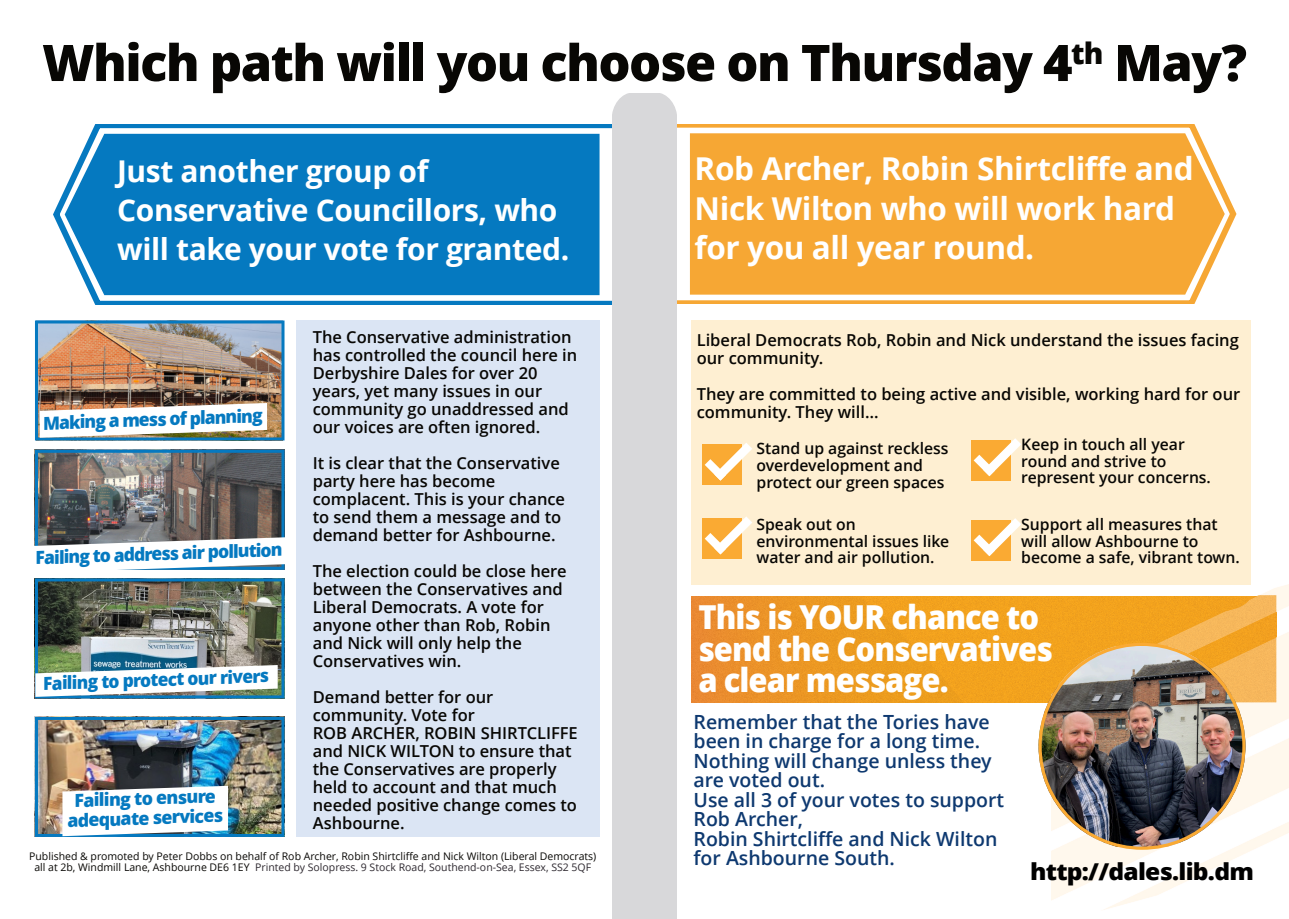
<style>
.page{position:relative;width:1289px;height:919px;background:#fff}
.page>*{position:absolute;margin:0;border:0;box-sizing:border-box;transform-origin:0 0}
.t1{font:800 50.4px "Open Sans";letter-spacing:-.03em;color:#080704}
.t2{font:800 33px/31.5px "Open Sans";letter-spacing:-.03em;color:#fff;scale:.94 1}
.t3{font:700 31.5px/39px "Open Sans";letter-spacing:-.015em;color:#fff}
.t4{font:700 30px/39px "Open Sans";letter-spacing:-.015em;color:#fff}
.t5{font:800 23.25px "Open Sans";letter-spacing:-.03em;color:#000;scale:1.06 1}
.t6{font:600 19.5px/19.5px "Open Sans";color:#0e3970}
.t7{font:800 18px/19.6px "Open Sans";color:#0579c0;text-align:center}
.t8{font:800 18px "Open Sans";color:#0579c0;scale:.96 1}
.t9{font:600 16.5px/18px "Open Sans";color:#080704}
.t10{font:600 15.75px/16.5px "Open Sans";color:#080704}
.t11{font:10.5px/10.5px "Open Sans";color:#080704;text-align:center}
.s1{color:#2e2930}
</style>
<div class="page">
<svg style="left:676px;top:124px;width:561px;height:179px"></svg>
<div style="left:690px;top:133px;width:534px;height:161px;background:#f6a734"></div>
<svg style="left:53px;top:125px;width:559px;height:179px"></svg>
<div style="left:65px;top:134px;width:534px;height:161px;background:#0579c0"></div>
<div style="left:612px;top:93px;width:64px;height:825px;background:#d8d8da"></div>
<div style="left:691px;top:321px;width:559px;height:263px;background:#feefd2"></div>
<div style="left:702px;top:444px;width:39px;height:41px;background:#faaa33"></div>
<svg style="left:704px;top:443px;width:48px;height:37px"></svg>
<div style="left:970px;top:440px;width:40px;height:40px;background:#faaa33"></div>
<svg style="left:973px;top:438px;width:48px;height:38px"></svg>
<div style="left:970px;top:520px;width:40px;height:40px;background:#faaa33"></div>
<svg style="left:973px;top:518px;width:48px;height:38px"></svg>
<div style="left:702px;top:518px;width:39px;height:41px;background:#faaa33"></div>
<svg style="left:704px;top:516px;width:48px;height:38px"></svg>
<svg style="left:691px;top:596px;width:360px;height:106px;background:#ed9a22"></svg>
<img style="left:1051px;top:584px;width:237px;height:326px">
<img style="left:1038px;top:642px;width:207px;height:207px">
<img style="left:35px;top:578px;width:249px;height:120px">
<img style="left:35px;top:717px;width:249px;height:119px">
<div style="left:297px;top:321px;width:303px;height:516px;background:#dbe5f4"></div>
<img style="left:34px;top:450px;width:251px;height:120px">
<img style="left:35px;top:320px;width:249px;height:120px">
<h1 class="t1" style="left:42px;top:42px;width:1206px">Which path will you choose on Thursday 4<sup>th</sup> May?</h1>
<h3 class="t4" style="left:117px;top:155px;width:454px">Just another group of<br>Conservative Councillors, who will take your vote for granted.</h3>
<h3 class="t3" style="left:694px;top:153px;width:500px">Rob Archer, Robin Shirtcliffe and<br>Nick Wilton who will work hard for you all year round.</h3>
<p class="t9" style="left:313px;top:329px;width:266px">The Conservative administration has controlled the council here in<br>Derbyshire Dales for over 20 years, yet many issues in our community go unaddressed and our voices are often ignored.</p>
<p class="t9" style="left:313px;top:455px;width:254px">It is clear that the Conservative party here has become complacent. This is your chance to send them a message and to demand better for Ashbourne.</p>
<p class="t9" style="left:313px;top:563px;width:255px">The election could be close here between the Conservatives and<br>Liberal Democrats. A vote for anyone other than Rob, Robin and Nick will only help the<br>Conservatives win.</p>
<p class="t9" style="left:313px;top:689px;width:266px">Demand better for our community. Vote for<br>ROB ARCHER, ROBIN SHIRTCLIFFE and NICK WILTON to ensure that the Conservatives are properly held to account and that much needed positive change comes to<br>Ashbourne.</p>
<p class="t9" style="left:696px;top:333px;width:543px">Liberal Democrats Rob, Robin and Nick understand the issues facing our community.</p>
<p class="t9" style="left:696px;top:387px;width:545px">They are committed to being active and visible, working hard for our community. They will…</p>
<p class="t7" style="left:42px;top:415px;width:221px;rotate:-2deg">Making a mess of planning</p>
<p class="t10" style="left:1021px;top:438px;width:191px">Keep in touch all year round and strive to represent your concerns.</p>
<p class="t10" style="left:1021px;top:517px;width:220px">Support all measures that will allow Ashbourne to become a safe, vibrant town.</p>
<p class="t10" style="left:756px;top:442px;width:193px">Stand up against reckless overdevelopment and protect our green spaces</p>
<p class="t10" style="left:756px;top:517px;width:194px">Speak out on environmental issues like water and air pollution.</p>
<p class="t7" style="left:35px;top:550px;width:249px;rotate:-2deg">Failing to address air pollution</p>
<h2 class="t2" style="left:698px;top:604px;width:379px">This is YOUR chance to send the Conservatives a clear message.</h2>
<p class="t8" style="left:43px;top:676px;width:237px;rotate:-2deg">Failing to protect our rivers</p>
<p class="t6" style="left:693px;top:713px;width:312px">Remember that the Tories have been in charge for a long time.<br>Nothing will change unless they are voted out.<br>Use all 3 of your votes to support<br>Rob Archer,<br>Robin Shirtcliffe and Nick Wilton for Ashbourne South.</p>
<p class="t7" style="left:66px;top:792px;width:157px;rotate:-2deg">Failing to ensure adequate services</p>
<p class="t11" style="left:29px;top:852px;width:568px">Published &amp; promoted by Peter Dobbs on behalf of Rob Archer, Robin Shirtcliffe and Nick Wilton (Liberal Democrats) all at 2b, Windmill Lane, Ashbourne DE6 1EY <span class="s1">Printed by Solopress. 9 Stock Road, Southend-on-Sea, Essex, SS2 5QF</span></p>
<h3 class="t5" style="left:1030px;top:861px;width:213px">http://dales.lib.dm</h3>
</div>
